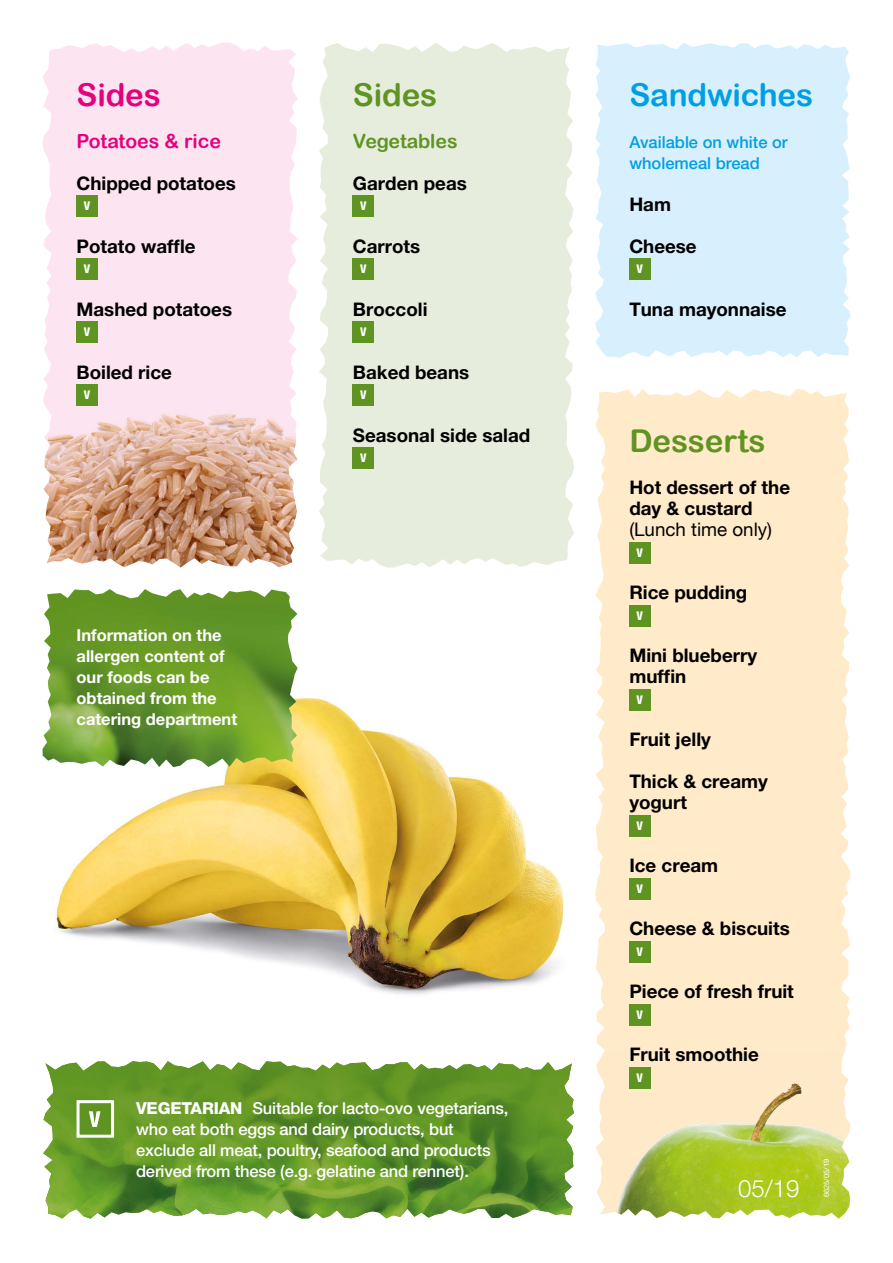
<style>
.page{position:relative;width:893px;height:1263px;background:#fff}
.page>*{position:absolute;margin:0;border:0;box-sizing:border-box;transform-origin:0 0}
.t1{font:31.5px "Arial Rounded MT Bold";letter-spacing:-.005em;color:#5f9322}
.t2{font:31.5px "Arial Rounded MT Bold";letter-spacing:-.005em;color:#009fe3}
.t3{font:31.5px "Arial Rounded MT Bold";letter-spacing:-.005em;color:#e6007d}
.t4{font:300 24px "Helvetica Neue LT Pro";color:#fff}
.t5{font:19.5px "Arial Rounded MT Bold";color:#e6007d}
.t6{font:19.5px "Arial Rounded MT Bold";letter-spacing:-.015em;color:#5f9322}
.t7{font:700 18.75px/21px "Helvetica Neue LT Pro";color:#000}
.t8{font:18.75px "Helvetica Neue LT Pro";color:#000}
.t9{font:500 16.5px/21px "Helvetica Neue LT Pro";letter-spacing:-.01em;color:#fff}
.t10{font:700 16.5px/21px "Helvetica Neue LT Pro";color:#fff}
.t11{font:500 16.5px/21px "Helvetica Neue LT Pro";color:#009fe3}
.t12{font:800 condensed 12px "Helvetica Neue LT Pro";color:#fff}
.t13{font:7.5px "Helvetica Neue LT Pro";color:#fff}
.s1{font-weight:800}
</style>
<div class="page">
<img style="left:42px;top:695px;width:523px;height:300px">
<div style="left:43px;top:43px;width:255px;height:315px;background:#fce5f1"></div>
<img style="left:43px;top:358px;width:255px;height:210px">
<div style="left:319px;top:43px;width:255px;height:525px;background:#e7eddd"></div>
<div style="left:595px;top:43px;width:255px;height:315px;background:#d8effd"></div>
<div style="left:595px;top:389px;width:255px;height:662px;background:#ffeaca"></div>
<img style="left:595px;top:1051px;width:255px;height:168px">
<img style="left:43px;top:1061px;width:531px;height:158px">
<img style="left:43px;top:589px;width:255px;height:178px">
<div style="left:77px;top:196px;width:21px;height:21px;background:#5f9322"></div>
<div style="left:77px;top:259px;width:21px;height:21px;background:#5f9322"></div>
<div style="left:77px;top:322px;width:21px;height:21px;background:#5f9322"></div>
<div style="left:77px;top:385px;width:21px;height:21px;background:#5f9322"></div>
<div style="left:629px;top:259px;width:21px;height:21px;background:#5f9322"></div>
<div style="left:629px;top:542px;width:21px;height:21px;background:#5f9322"></div>
<div style="left:629px;top:605px;width:21px;height:21px;background:#5f9322"></div>
<div style="left:629px;top:689px;width:21px;height:21px;background:#5f9322"></div>
<div style="left:629px;top:815px;width:21px;height:21px;background:#5f9322"></div>
<div style="left:629px;top:878px;width:21px;height:21px;background:#5f9322"></div>
<div style="left:629px;top:941px;width:21px;height:21px;background:#5f9322"></div>
<div style="left:629px;top:1004px;width:21px;height:21px;background:#5f9322"></div>
<div style="left:629px;top:1067px;width:21px;height:21px;background:#5f9322"></div>
<div style="left:353px;top:196px;width:21px;height:21px;background:#5f9322"></div>
<div style="left:353px;top:259px;width:21px;height:21px;background:#5f9322"></div>
<div style="left:353px;top:322px;width:21px;height:21px;background:#5f9322"></div>
<div style="left:353px;top:385px;width:21px;height:21px;background:#5f9322"></div>
<div style="left:353px;top:448px;width:21px;height:21px;background:#5f9322"></div>
<svg style="left:75px;top:1099px;width:41px;height:40px"></svg>
<h1 class="t3" style="left:77px;top:76px;width:86px">Sides</h1>
<p class="t5" style="left:77px;top:129px;width:146px">Potatoes &amp; rice</p>
<p class="t7" style="left:77px;top:172px;width:161px">Chipped potatoes</p>
<p class="t12" style="left:84px;top:198px;width:8px">V</p>
<p class="t7" style="left:77px;top:235px;width:121px">Potato waffle</p>
<p class="t12" style="left:84px;top:261px;width:8px">V</p>
<p class="t7" style="left:77px;top:298px;width:157px">Mashed potatoes</p>
<p class="t12" style="left:84px;top:324px;width:8px">V</p>
<p class="t7" style="left:77px;top:361px;width:97px">Boiled rice</p>
<p class="t12" style="left:84px;top:387px;width:8px">V</p>
<p class="t10" style="left:77px;top:624px;width:162px">Information on the allergen content of our foods can be obtained from the catering department</p>
<h1 class="t1" style="left:353px;top:76px;width:86px">Sides</h1>
<p class="t6" style="left:353px;top:129px;width:106px">Vegetables</p>
<p class="t7" style="left:353px;top:172px;width:115px">Garden peas</p>
<p class="t12" style="left:360px;top:198px;width:8px">V</p>
<p class="t7" style="left:353px;top:235px;width:69px">Carrots</p>
<p class="t12" style="left:360px;top:261px;width:8px">V</p>
<p class="t7" style="left:353px;top:298px;width:76px">Broccoli</p>
<p class="t12" style="left:360px;top:324px;width:8px">V</p>
<p class="t7" style="left:353px;top:361px;width:118px">Baked beans</p>
<p class="t12" style="left:360px;top:387px;width:8px">V</p>
<p class="t7" style="left:353px;top:424px;width:179px">Seasonal side salad</p>
<p class="t12" style="left:360px;top:450px;width:8px">V</p>
<p class="t9" style="left:136px;top:1097px;width:374px"><span class="s1">VEGETARIAN</span> Suitable for lacto-ovo vegetarians, who eat both eggs and dairy products, but exclude all meat, poultry, seafood and products derived from these (e.g. gelatine and rennet).</p>
<h1 class="t2" style="left:629px;top:76px;width:185px">Sandwiches</h1>
<p class="t11" style="left:629px;top:131px;width:160px">Available on white or wholemeal bread</p>
<p class="t7" style="left:629px;top:193px;width:43px">Ham</p>
<p class="t7" style="left:629px;top:235px;width:69px">Cheese</p>
<p class="t12" style="left:637px;top:261px;width:8px">V</p>
<p class="t7" style="left:629px;top:298px;width:159px">Tuna mayonnaise</p>
<h1 class="t1" style="left:629px;top:422px;width:138px">Desserts</h1>
<p class="t7" style="left:629px;top:476px;width:162px">Hot dessert of the day &amp; custard</p>
<p class="t8" style="left:629px;top:518px;width:144px">(Lunch time only)</p>
<p class="t12" style="left:637px;top:545px;width:8px">V</p>
<p class="t7" style="left:629px;top:581px;width:120px">Rice pudding</p>
<p class="t12" style="left:637px;top:608px;width:8px">V</p>
<p class="t7" style="left:629px;top:644px;width:129px">Mini blueberry muffin</p>
<p class="t12" style="left:637px;top:692px;width:8px">V</p>
<p class="t7" style="left:629px;top:728px;width:83px">Fruit jelly</p>
<p class="t7" style="left:629px;top:770px;width:140px">Thick &amp; creamy yogurt</p>
<p class="t12" style="left:637px;top:818px;width:8px">V</p>
<p class="t7" style="left:629px;top:854px;width:90px">Ice cream</p>
<p class="t12" style="left:637px;top:881px;width:8px">V</p>
<p class="t7" style="left:629px;top:917px;width:162px">Cheese &amp; biscuits</p>
<p class="t12" style="left:637px;top:944px;width:8px">V</p>
<p class="t7" style="left:629px;top:980px;width:166px">Piece of fresh fruit</p>
<p class="t12" style="left:637px;top:1007px;width:8px">V</p>
<p class="t7" style="left:629px;top:1043px;width:131px">Fruit smoothie</p>
<p class="t12" style="left:637px;top:1070px;width:8px">V</p>
<p class="t4" style="left:738px;top:1174px;width:63px">05/19</p>
<p class="t13" style="left:822px;top:1197px;width:40px;rotate:-90deg">6625/05/19</p>
</div>
